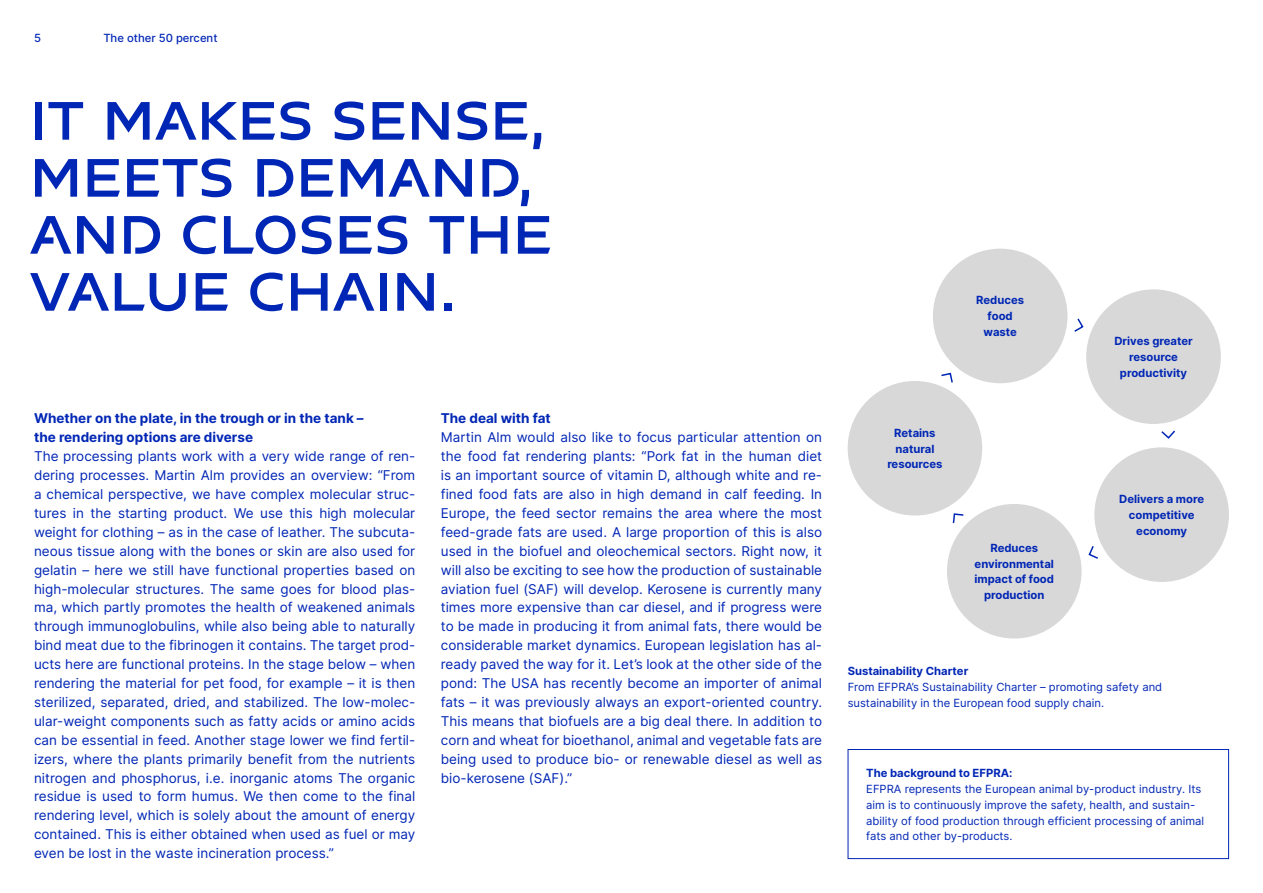
<style>
.page{position:relative;width:1263px;height:893px;background:#fff}
.page>*{position:absolute;margin:0;border:0;box-sizing:border-box;transform-origin:0 0}
.t1{font:700 57px/57px "GEA Sans";color:#0026b5}
.t2{font:13.5px/18.9px "Inter";color:#0026b5;text-align:justify}
.t3{font:700 13.5px/18.9px "Inter";color:#0026b5}
.t4{font:11.25px/15.8px "Inter";color:#0026b5}
.t5{font:700 11.25px/15.8px "Inter";color:#0026b5;text-align:center}
.t6{font:500 11.25px "Inter";color:#0026b5}
</style>
<div class="page">
<svg style="left:1074px;top:318px;width:10px;height:14px"></svg>
<svg style="left:1161px;top:430px;width:14px;height:9px"></svg>
<svg style="left:1088px;top:546px;width:10px;height:13px"></svg>
<svg style="left:952px;top:513px;width:12px;height:11px"></svg>
<svg style="left:941px;top:372px;width:12px;height:11px"></svg>
<div style="left:933px;top:249px;width:134px;height:134px;background:#d8d8d8;border-radius:50%"></div>
<div style="left:1086px;top:289px;width:135px;height:135px;background:#d8d8d8;border-radius:50%"></div>
<div style="left:1094px;top:447px;width:135px;height:135px;background:#d8d8d8;border-radius:50%"></div>
<div style="left:947px;top:504px;width:134px;height:134px;background:#d8d8d8;border-radius:50%"></div>
<div style="left:848px;top:381px;width:134px;height:134px;background:#d8d8d8;border-radius:50%"></div>
<div style="left:848px;top:749px;width:381px;height:110px;border:1px solid #0026b5"></div>
<p class="t6" style="left:34px;top:30px;width:8px">5</p>
<p class="t6" style="left:103px;top:30px;width:116px">The other 50 percent</p>
<h1 class="t1" style="left:30px;top:90px;width:524px">IT MAKES SENSE,<br>MEETS DEMAND,<br>AND CLOSES THE<br>VALUE CHAIN.</h1>
<p class="t3" style="left:34px;top:409px;width:331px">Whether on the plate, in the trough or in the tank – the rendering options are diverse</p>
<p class="t2" style="left:34px;top:446px;width:383px">The processing plants work with a very wide range of ren&shy;dering processes. Martin Alm provides an overview: “From a chemical perspective, we have complex molecular struc&shy;tures in the starting product. We use this high molecular weight for clothing – as in the case of leather. The subcuta&shy;neous tissue along with the bones or skin are also used for gelatin – here we still have functional properties based on high-molecular structures. The same goes for blood plas&shy;ma, which partly promotes the health of weakened animals through immunoglobulins, while also being able to naturally bind meat due to the fibrinogen it contains. The target prod&shy;ucts here are functional proteins. In the stage below – when rendering the material for pet food, for example – it is then sterilized, separated, dried, and stabilized. The low-molec&shy;ular-weight components such as fatty acids or amino acids can be essential in feed. Another stage lower we find fertil&shy;izers, where the plants primarily benefit from the nutrients nitrogen and phosphorus, i.e. inorganic atoms The organic residue is used to form humus. We then come to the final rendering level, which is solely about the amount of energy contained. This is either obtained when used as fuel or may even be lost in the waste incineration process.”</p>
<p class="t3" style="left:441px;top:409px;width:112px">The deal with fat</p>
<p class="t2" style="left:441px;top:428px;width:383px">Martin Alm would also like to focus particular attention on the food fat rendering plants: “Pork fat in the human diet is an important source of vitamin D, although white and re&shy;fined food fats are also in high demand in calf feeding. In Europe, the feed sector remains the area where the most feed-grade fats are used. A large proportion of this is also used in the biofuel and oleochemical sectors. Right now, it will also be exciting to see how the production of sustainable aviation fuel (SAF) will develop. Kerosene is currently many times more expensive than car diesel, and if progress were to be made in producing it from animal fats, there would be considerable market dynamics. European legislation has al&shy;ready paved the way for it. Let’s look at the other side of the pond: The USA has recently become an importer of animal fats – it was previously always an export-oriented country.<br>This means that biofuels are a big deal there. In addition to corn and wheat for bioethanol, animal and vegetable fats are being used to produce bio- or renewable diesel as well as bio-kerosene (SAF).”</p>
<p class="t5" style="left:976px;top:292px;width:49px">Reduces food waste</p>
<p class="t5" style="left:887px;top:424px;width:57px">Retains natural resources</p>
<p class="t5" style="left:974px;top:540px;width:81px">Reduces environmental impact of food production</p>
<p class="t5" style="left:1114px;top:333px;width:80px">Drives greater resource productivity</p>
<p class="t5" style="left:1119px;top:491px;width:87px">Delivers a more competitive economy</p>
<p class="t5" style="left:848px;top:663px;width:122px">Sustainability Charter</p>
<p class="t4" style="left:848px;top:679px;width:316px">From EFPRA’s Sustainability Charter – promoting safety and sustainability in the European food supply chain.</p>
<p class="t5" style="left:866px;top:765px;width:148px">The background to EFPRA:</p>
<p class="t4" style="left:866px;top:781px;width:339px">EFPRA represents the European animal by-product industry. Its aim is to continuously improve the safety, health, and sustain&shy;ability of food production through efficient processing of animal fats and other by-products.</p>
</div>
